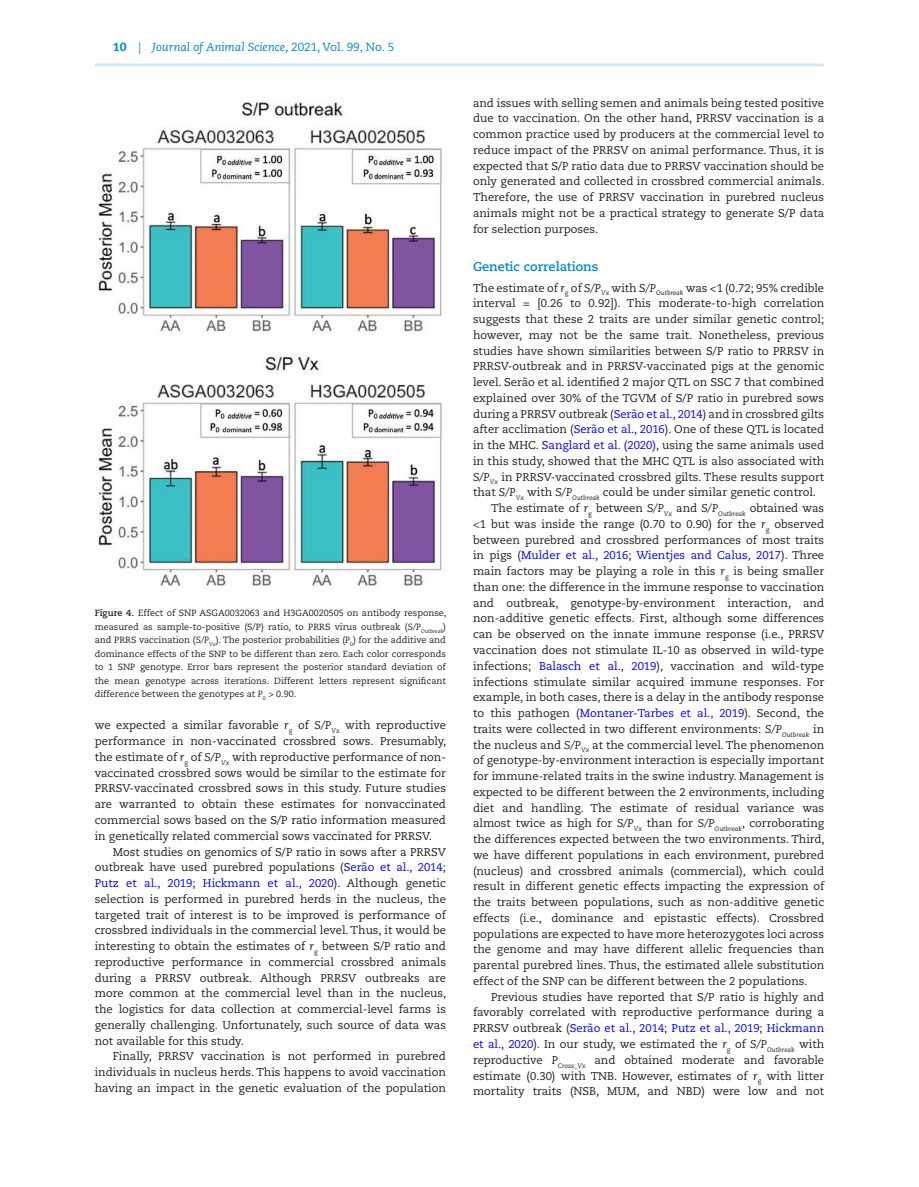
<style>
.page{position:relative;width:919px;height:1187px;background:#fff}
.page>*{position:absolute;margin:0;border:0;box-sizing:border-box;transform-origin:0 0}
.t1{font:700 12.75px "Caecilia LT Std";color:#0089cf}
.t2{font:italic 11.7px "Caecilia LT Std";color:#0089cf}
.t3{font:11.25px/15.8px "Caecilia LT Std";color:#231f20;text-align:justify}
.t4{font:11.25px "Caecilia LT Std";color:#00f}
.t5{font:9px/13.5px "Caecilia LT Std";color:#231f20;text-align:justify}
.s1{font-weight:800;font-style:normal}
.s2{font-style:normal}
.s3{font-weight:700}
.s4{font-style:italic}
.s5{color:#00f}
.s6{color:#231f20}
</style>
<div class="page">
<hr style="left:95px;top:63px;width:729px;height:3px;background:#d4e6f6">
<img style="left:98px;top:102px;width:344px;height:485px">
<p class="t2" style="left:113px;top:41px;width:283px"><span class="s1">10</span> <span class="s2">|</span> Journal of Animal Science<span class="s2">, 2021, Vol. 99, No. 5</span></p>
<p class="t5" style="left:95px;top:606px;width:353px"><span class="s3">Figure 4.</span> Effect of SNP ASGA0032063 and H3GA0020505 on antibody response, measured as sample-to-positive (S/P) ratio, to PRRS virus outbreak (<span class="s4">S/P</span><sub>Outbreak</sub>) and PRRS vaccination (<span class="s4">S/P</span><sub>Vx</sub>). The posterior probabilities (<span class="s4">P</span><sub>0</sub>) for the additive and dominance effects of the SNP to be different than zero. Each color corresponds to 1 SNP genotype. Error bars represent the posterior standard deviation of the mean genotype across iterations. Different letters represent significant difference between the genotypes at <span class="s4">P</span><sub>0</sub> &gt; 0.90.</p>
<p class="t3" style="left:95px;top:717px;width:353px">we expected a similar favorable <span class="s4">r</span><sub>g</sub> of <span class="s4">S/P</span><sub>Vx</sub> with reproductive performance in non-vaccinated crossbred sows. Presumably, the estimate of <span class="s4">r</span><sub>g</sub> of <span class="s4">S/P</span><sub>Vx</sub> with reproductive performance of non&shy;vaccinated crossbred sows would be similar to the estimate for PRRSV-vaccinated crossbred sows in this study. Future studies are warranted to obtain these estimates for nonvaccinated commercial sows based on the S/P ratio information measured in genetically related commercial sows vaccinated for PRRSV.</p>
<p class="t3" style="left:95px;top:843px;width:353px;text-indent:18px">Most studies on genomics of S/P ratio in sows after a PRRSV outbreak have used purebred populations (<span class="s5">Serão et al., 2014</span>; <span class="s5">Putz et al., 2019</span>; <span class="s5">Hickmann et al., 2020</span>). Although genetic selection is performed in purebred herds in the nucleus, the targeted trait of interest is to be improved is performance of crossbred individuals in the commercial level. Thus, it would be interesting to obtain the estimates of <span class="s4">r</span><sub>g</sub> between S/P ratio and reproductive performance in commercial crossbred animals during a PRRSV outbreak. Although PRRSV outbreaks are more common at the commercial level than in the nucleus, the logistics for data collection at commercial-level farms is generally challenging. Unfortunately, such source of data was not available for this study.</p>
<p class="t3" style="left:95px;top:1048px;width:353px;text-indent:18px">Finally, PRRSV vaccination is not performed in purebred individuals in nucleus herds. This happens to avoid vaccination having an impact in the genetic evaluation of the population</p>
<p class="t3" style="left:473px;top:95px;width:353px">and issues with selling semen and animals being tested positive due to vaccination. On the other hand, PRRSV vaccination is a common practice used by producers at the commercial level to reduce impact of the PRRSV on animal performance. Thus, it is expected that S/P ratio data due to PRRSV vaccination should be only generated and collected in crossbred commercial animals.<br>Therefore, the use of PRRSV vaccination in purebred nucleus animals might not be a practical strategy to generate S/P data for selection purposes.</p>
<p class="t1" style="left:473px;top:259px;width:127px">Genetic correlations</p>
<p class="t3" style="left:473px;top:280px;width:352px">The estimate of <span class="s4">r</span><sub>g</sub> of <span class="s4">S/P</span><sub>Vx</sub> with <span class="s4">S/P</span><sub>Outbreak</sub> was &lt;1 (0.72; 95% credible</p>
<p class="t3" style="left:473px;top:296px;width:353px">interval = [0.26 to 0.92]). This moderate-to-high correlation</p>
<p class="t3" style="left:473px;top:311px;width:353px">suggests that these 2 traits are under similar genetic control;</p>
<p class="t3" style="left:473px;top:327px;width:353px">however, may not be the same trait. Nonetheless, previous</p>
<p class="t3" style="left:473px;top:343px;width:352px">studies have shown similarities between S/P ratio to PRRSV in</p>
<p class="t3" style="left:473px;top:359px;width:353px">PRRSV-outbreak and in PRRSV-vaccinated pigs at the genomic</p>
<p class="t3" style="left:473px;top:374px;width:353px">level. Serão et al. identified 2 major QTL on SSC 7 that combined</p>
<p class="t3" style="left:473px;top:390px;width:352px">explained over 30% of the TGVM of S/P ratio in purebred sows</p>
<p class="t3" style="left:473px;top:406px;width:353px">during a PRRSV outbreak (<span class="s5">Serão et al., 2014</span>) and in crossbred gilts</p>
<p class="t3" style="left:473px;top:422px;width:352px">after acclimation (<span class="s5">Serão et al., 2016</span>). One of these QTL is located</p>
<p class="t3" style="left:473px;top:437px;width:353px">in the MHC. <span class="s5">Sanglard et al. (2020)</span>, using the same animals used</p>
<p class="t3" style="left:473px;top:453px;width:353px">in this study, showed that the MHC QTL is also associated with</p>
<p class="t3" style="left:473px;top:469px;width:353px"><span class="s4">S/P</span><sub>Vx</sub> in PRRSV-vaccinated crossbred gilts. These results support</p>
<p class="t3" style="left:473px;top:485px;width:344px">that <span class="s4">S/P</span><sub>Vx</sub> with <span class="s4">S/P</span><sub>Outbreak</sub> could be under similar genetic control.</p>
<p class="t3" style="left:491px;top:500px;width:335px">The estimate of <span class="s4">r</span><sub>g</sub> between <span class="s4">S/P</span><sub>Vx</sub> and <span class="s4">S/P</span><sub>Outbreak</sub> obtained was</p>
<p class="t3" style="left:473px;top:516px;width:353px">&lt;1 but was inside the range (0.70 to 0.90) for the <span class="s4">r</span><sub>g</sub> observed</p>
<p class="t3" style="left:473px;top:532px;width:352px">between purebred and crossbred performances of most traits</p>
<p class="t4" style="left:473px;top:549px;width:353px"><span class="s6">in pigs (</span>Mulder et al., 2016<span class="s6">;</span> Wientjes and Calus, 2017<span class="s6">). Three</span></p>
<p class="t3" style="left:473px;top:563px;width:352px">main factors may be playing a role in this <span class="s4">r</span><sub>g</sub> is being smaller</p>
<p class="t3" style="left:473px;top:579px;width:352px">than one: the difference in the immune response to vaccination</p>
<p class="t3" style="left:473px;top:595px;width:353px">and outbreak, genotype-by-environment interaction, and</p>
<p class="t3" style="left:473px;top:611px;width:353px">non-additive genetic effects. First, although some differences</p>
<p class="t3" style="left:473px;top:626px;width:352px">can be observed on the innate immune response (i.e., PRRSV</p>
<p class="t3" style="left:473px;top:642px;width:353px">vaccination does not stimulate IL-10 as observed in wild-type</p>
<p class="t3" style="left:473px;top:658px;width:353px">infections; <span class="s5">Balasch et al., 2019</span>), vaccination and wild-type</p>
<p class="t3" style="left:473px;top:674px;width:353px">infections stimulate similar acquired immune responses. For</p>
<p class="t3" style="left:473px;top:689px;width:353px">example, in both cases, there is a delay in the antibody response</p>
<p class="t3" style="left:473px;top:705px;width:352px">to this pathogen (<span class="s5">Montaner-Tarbes et al., 2019</span>). Second, the</p>
<p class="t3" style="left:473px;top:721px;width:353px">traits were collected in two different environments: <span class="s4">S/P</span><sub>Outbreak</sub> in</p>
<p class="t3" style="left:473px;top:737px;width:352px">the nucleus and <span class="s4">S/P</span><sub>Vx</sub> at the commercial level. The phenomenon</p>
<p class="t3" style="left:473px;top:752px;width:352px">of genotype-by-environment interaction is especially important</p>
<p class="t3" style="left:473px;top:768px;width:353px">for immune-related traits in the swine industry. Management is</p>
<p class="t3" style="left:473px;top:784px;width:352px">expected to be different between the 2 environments, including</p>
<p class="t3" style="left:473px;top:800px;width:353px">diet and handling. The estimate of residual variance was</p>
<p class="t3" style="left:473px;top:815px;width:352px">almost twice as high for <span class="s4">S/P</span><sub>Vx</sub> than for <span class="s4">S/P</span><sub>Outbreak</sub>, corroborating</p>
<p class="t3" style="left:473px;top:831px;width:353px">the differences expected between the two environments. Third,</p>
<p class="t3" style="left:473px;top:847px;width:353px">we have different populations in each environment, purebred</p>
<p class="t3" style="left:473px;top:863px;width:353px">(nucleus) and crossbred animals (commercial), which could</p>
<p class="t3" style="left:473px;top:878px;width:353px">result in different genetic effects impacting the expression of</p>
<p class="t3" style="left:473px;top:894px;width:353px">the traits between populations, such as non-additive genetic</p>
<p class="t3" style="left:473px;top:910px;width:353px">effects (i.e., dominance and epistastic effects). Crossbred</p>
<p class="t3" style="left:473px;top:926px;width:352px">populations are expected to have more heterozygotes loci across</p>
<p class="t3" style="left:473px;top:941px;width:352px">the genome and may have different allelic frequencies than</p>
<p class="t3" style="left:473px;top:957px;width:352px">parental purebred lines. Thus, the estimated allele substitution</p>
<p class="t3" style="left:473px;top:973px;width:336px">effect of the SNP can be different between the 2 populations.</p>
<p class="t3" style="left:491px;top:989px;width:334px">Previous studies have reported that S/P ratio is highly and</p>
<p class="t3" style="left:473px;top:1004px;width:352px">favorably correlated with reproductive performance during a</p>
<p class="t4" style="left:473px;top:1021px;width:352px"><span class="s6">PRRSV outbreak (</span>Serão et al., 2014<span class="s6">;</span> Putz et al., 2019<span class="s6">;</span> Hickmann</p>
<p class="t3" style="left:473px;top:1036px;width:352px"><span class="s5">et al., 2020</span>). In our study, we estimated the <span class="s4">r</span><sub>g</sub> of <span class="s4">S/P</span><sub>Outbreak</sub> with</p>
<p class="t3" style="left:473px;top:1052px;width:352px">reproductive <span class="s4">P</span><sub>Cross_Vx</sub> and obtained moderate and favorable</p>
<p class="t3" style="left:473px;top:1067px;width:352px">estimate (0.30) with TNB. However, estimates of <span class="s4">r</span><sub>g</sub> with litter</p>
<p class="t3" style="left:473px;top:1083px;width:352px">mortality traits (NSB, MUM, and NBD) were low and not</p>
</div>
